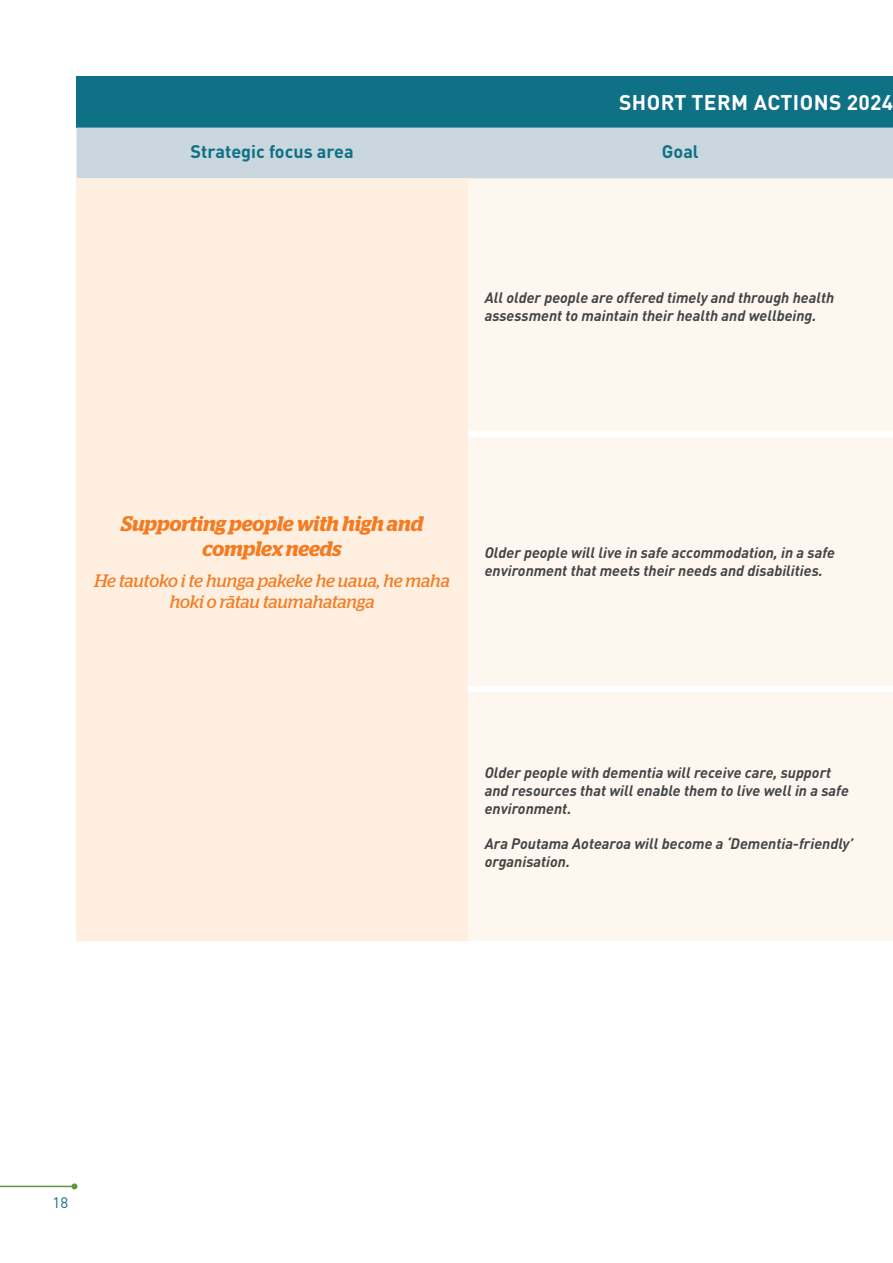
<style>
.page{position:relative;width:893px;height:1263px;background:#fff}
.page>*{position:absolute;margin:0;border:0;box-sizing:border-box;transform-origin:0 0}
.t1{font:italic 600 21px/25.2px "Stag";letter-spacing:-.005em;color:#f47b21;text-align:center}
.t2{font:700 21px "DIN Pro";letter-spacing:.02em;color:#fff}
.t3{font:italic 18px/21.6px "Stag";letter-spacing:-.005em;color:#f47b21;text-align:center}
.t4{font:700 18px "DIN Pro";color:#0f7185}
.t5{font:italic 700 15px/18px "DIN Pro";color:#434545}
.t6{font:15px "DIN Pro";color:#0f7185}
</style>
<div class="page">
<hr style="left:0;top:1186px;width:74px;height:1px;background:#5e9740">
<svg style="left:71px;top:1183px;width:6px;height:6px"></svg>
<div style="left:77px;top:77px;width:816px;height:51px;background:#0f7185"></div>
<div style="left:77px;top:128px;width:816px;height:51px;background:#cad7df"></div>
<div style="left:77px;top:179px;width:391px;height:765px;background:#feefe1"></div>
<div style="left:468px;top:179px;width:425px;height:762px;background:#fef7f0"></div>
<div style="left:468px;top:431px;width:425px;height:6px;background:#fff"></div>
<div style="left:468px;top:686px;width:425px;height:6px;background:#fff"></div>
<div style="left:77px;top:941px;width:391px;height:6px;background:#fff"></div>
<h1 class="t2" style="left:619px;top:86px;width:276px">SHORT TERM ACTIONS 2024</h1>
<p class="t4" style="left:191px;top:138px;width:165px">Strategic focus area</p>
<p class="t4" style="left:662px;top:138px;width:38px">Goal</p>
<p class="t5" style="left:485px;top:288px;width:351px">All older people are offered timely and through health assessment to maintain their health and wellbeing.</p>
<h1 class="t1" style="left:121px;top:511px;width:304px">Supporting people with high and complex needs</h1>
<p class="t3" style="left:94px;top:569px;width:357px">He tautoko i te hunga pakeke he uaua, he maha hoki o rātau taumahatanga</p>
<p class="t5" style="left:485px;top:543px;width:352px">Older people will live in safe accommodation, in a safe environment that meets their needs and disabilities.</p>
<p class="t5" style="left:485px;top:762px;width:366px">Older people with dementia will receive care, support and resources that will enable them to live well in a safe environment.</p>
<p class="t5" style="left:485px;top:833px;width:370px">Ara Poutama Aotearoa will become a ‘Dementia-friendly’ organisation.</p>
<p class="t6" style="left:53px;top:1191px;width:17px">18</p>
</div>
